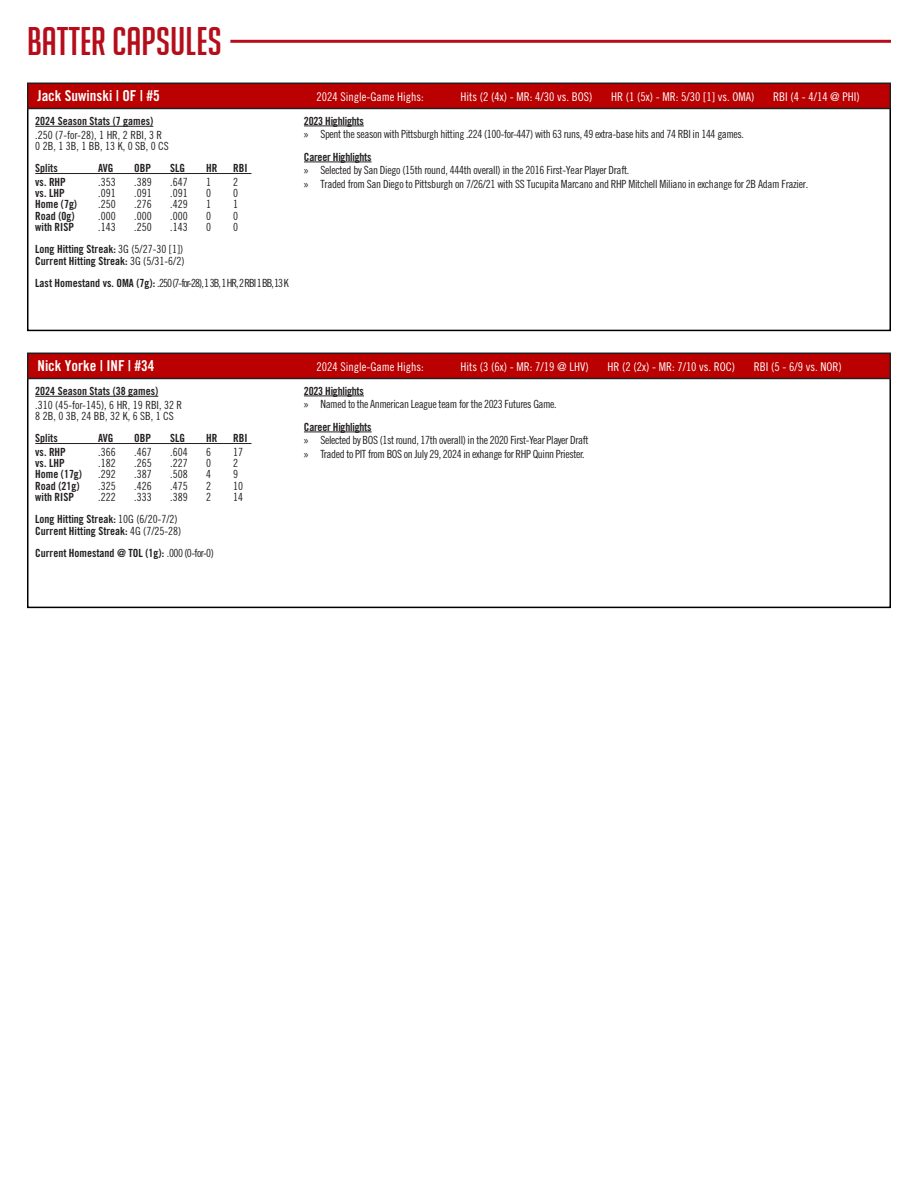
<style>
.page{position:relative;width:918px;height:1188px;background:#fff}
.page>*{position:absolute;margin:0;border:0;box-sizing:border-box;transform-origin:0 0}
.t1{font:39px "Big Noodle Titling";color:#b50e1a}
.t2{font:15px "Trade Gothic LT Std Bd Cn 20";color:#fff}
.t3{font:12px "Trade Gothic LT Std Cn 18";color:#fff}
.t4{font:11.25px "Trade Gothic LT Std Cn 18";letter-spacing:-.025em;color:#231f20}
.t5{font:11.25px "Trade Gothic LT Std Bd Cn 20";color:#231f20}
.t6{font:11.25px "Trade Gothic LT Std Cn 18";color:#231f20}
.t7{font:11.25px "Trade Gothic LT Std Bd Cn 20";letter-spacing:-.02em;color:#231f20}
.t8{font:11.25px "Trade Gothic LT Std Cn 18";letter-spacing:-.09em;color:#231f20}
.s1{font-family:"Trade Gothic LT Std Cn 18"}
.s2{font-family:"Trade Gothic LT Std Bd Cn 20"}
.s3{font-family:"Myriad Pro"}
</style>
<div class="page">
<hr style="left:230px;top:40px;width:661px;height:3px;background:#b50e1a">
<hr style="left:35px;top:396px;width:123px;height:1px;background:#231f20">
<hr style="left:35px;top:443px;width:216px;height:1px;background:#231f20">
<hr style="left:304px;top:396px;width:60px;height:1px;background:#231f20">
<hr style="left:304px;top:432px;width:68px;height:1px;background:#231f20">
<div style="left:28px;top:353px;width:862px;height:25px;background:#ba0000"></div>
<div style="left:27px;top:353px;width:864px;height:26px;border:2px solid #231f20"></div>
<hr style="left:35px;top:126px;width:118px;height:1px;background:#231f20">
<hr style="left:35px;top:173px;width:216px;height:1px;background:#231f20">
<hr style="left:304px;top:126px;width:60px;height:1px;background:#231f20">
<hr style="left:304px;top:162px;width:68px;height:1px;background:#231f20">
<div style="left:28px;top:83px;width:862px;height:25px;background:#ba0000"></div>
<div style="left:27px;top:83px;width:864px;height:26px;border:2px solid #231f20"></div>
<p class="t1" style="left:27px;top:20px;width:197px">baTTER CAPSULES</p>
<p class="t2" style="left:38px;top:87px;width:124px">Jack Suwinski | OF | #5</p>
<p class="t3" style="left:316px;top:90px;width:109px">2024 Single-Game Highs:</p>
<p class="t3" style="left:460px;top:90px;width:133px">Hits (2 (4x) - MR: 4/30 vs. BOS)</p>
<p class="t3" style="left:611px;top:90px;width:145px">HR (1 (5x) - MR: 5/30 [1] vs. OMA)</p>
<p class="t3" style="left:773px;top:90px;width:88px">RBI (4 - 4/14 @ PHI)</p>
<p class="t5" style="left:35px;top:114px;width:120px">2024 Season Stats (7 games)</p>
<p class="t6" style="left:35px;top:128px;width:129px">.250 (7-for-28), 1 HR, 2 RBI, 3 R</p>
<p class="t6" style="left:35px;top:139px;width:135px">0 2B, 1 3B, 1 BB, 13 K, 0 SB, 0 CS</p>
<p class="t5" style="left:35px;top:162px;width:24px">Splits</p>
<p class="t5" style="left:98px;top:162px;width:17px">AVG</p>
<p class="t5" style="left:134px;top:162px;width:18px">OBP</p>
<p class="t5" style="left:170px;top:162px;width:16px">SLG</p>
<p class="t5" style="left:206px;top:162px;width:13px">HR</p>
<p class="t5" style="left:233px;top:162px;width:16px">RBI</p>
<p class="t5" style="left:35px;top:175px;width:32px">vs. RHP</p>
<p class="t4" style="left:98px;top:175px;width:19px">.353</p>
<p class="t4" style="left:134px;top:175px;width:19px">.389</p>
<p class="t4" style="left:170px;top:175px;width:19px">.647</p>
<p class="t4" style="left:206px;top:175px;width:6px">1</p>
<p class="t4" style="left:233px;top:175px;width:6px">2</p>
<p class="t5" style="left:35px;top:186px;width:31px">vs. LHP</p>
<p class="t4" style="left:98px;top:186px;width:19px">.091</p>
<p class="t4" style="left:134px;top:186px;width:19px">.091</p>
<p class="t4" style="left:170px;top:186px;width:19px">.091</p>
<p class="t4" style="left:206px;top:186px;width:6px">0</p>
<p class="t4" style="left:233px;top:186px;width:6px">0</p>
<p class="t5" style="left:35px;top:198px;width:43px">Home (7g)</p>
<p class="t4" style="left:98px;top:198px;width:19px">.250</p>
<p class="t4" style="left:134px;top:198px;width:19px">.276</p>
<p class="t4" style="left:170px;top:198px;width:19px">.429</p>
<p class="t4" style="left:206px;top:198px;width:6px">1</p>
<p class="t4" style="left:233px;top:198px;width:6px">1</p>
<p class="t5" style="left:35px;top:209px;width:41px">Road (0g)</p>
<p class="t4" style="left:98px;top:209px;width:19px">.000</p>
<p class="t4" style="left:134px;top:209px;width:19px">.000</p>
<p class="t4" style="left:170px;top:209px;width:19px">.000</p>
<p class="t4" style="left:206px;top:209px;width:6px">0</p>
<p class="t4" style="left:233px;top:209px;width:6px">0</p>
<p class="t5" style="left:35px;top:220px;width:40px">with RISP</p>
<p class="t4" style="left:98px;top:220px;width:19px">.143</p>
<p class="t4" style="left:134px;top:220px;width:19px">.250</p>
<p class="t4" style="left:170px;top:220px;width:19px">.143</p>
<p class="t4" style="left:206px;top:220px;width:6px">0</p>
<p class="t4" style="left:233px;top:220px;width:6px">0</p>
<p class="t5" style="left:35px;top:243px;width:150px">Long Hitting Streak: <span class="s1">3G (5/27-30 [1])</span></p>
<p class="t5" style="left:35px;top:254px;width:151px">Current Hitting Streak: <span class="s1">3G (5/31-6/2)</span></p>
<p class="t8" style="left:35px;top:276px;width:255px"><span class="s2">Last Homestand vs. OMA (7g):</span> .250 (7-for-28),1 3B,1 HR,2 RBI1 BB,13 K</p>
<p class="t7" style="left:304px;top:114px;width:61px">2023 Highlights</p>
<p class="t4" style="left:304px;top:128px;width:442px"><span class="s3">»</span> Spent the season with Pittsburgh hitting .224 (100-for-447) with 63 runs, 49 extra-base hits and 74 RBI in 144 games.</p>
<p class="t7" style="left:304px;top:150px;width:69px">Career Highlights</p>
<p class="t4" style="left:304px;top:164px;width:327px"><span class="s3">»</span> Selected by San Diego (15th round, 444th overall) in the 2016 First-Year Player Draft.</p>
<p class="t4" style="left:304px;top:177px;width:506px"><span class="s3">»</span> Traded from San Diego to Pittsburgh on 7/26/21 with SS Tucupita Marcano and RHP Mitchell Miliano in exchange for 2B Adam Frazier.</p>
<p class="t2" style="left:38px;top:357px;width:119px">Nick Yorke | INF | #34</p>
<p class="t3" style="left:316px;top:360px;width:109px">2024 Single-Game Highs:</p>
<p class="t3" style="left:460px;top:360px;width:130px">Hits (3 (6x) - MR: 7/19 @ LHV)</p>
<p class="t3" style="left:607px;top:360px;width:129px">HR (2 (2x) - MR: 7/10 vs. ROC)</p>
<p class="t3" style="left:754px;top:360px;width:89px">RBI (5 - 6/9 vs. NOR)</p>
<p class="t5" style="left:35px;top:384px;width:125px">2024 Season Stats (38 games)</p>
<p class="t6" style="left:35px;top:398px;width:148px">.310 (45-for-145), 6 HR, 19 RBI, 32 R</p>
<p class="t6" style="left:35px;top:409px;width:140px">8 2B, 0 3B, 24 BB, 32 K, 6 SB, 1 CS</p>
<p class="t5" style="left:35px;top:432px;width:24px">Splits</p>
<p class="t5" style="left:98px;top:432px;width:17px">AVG</p>
<p class="t5" style="left:134px;top:432px;width:18px">OBP</p>
<p class="t5" style="left:170px;top:432px;width:16px">SLG</p>
<p class="t5" style="left:206px;top:432px;width:13px">HR</p>
<p class="t5" style="left:233px;top:432px;width:16px">RBI</p>
<p class="t5" style="left:35px;top:445px;width:32px">vs. RHP</p>
<p class="t4" style="left:98px;top:445px;width:19px">.366</p>
<p class="t4" style="left:134px;top:445px;width:19px">.467</p>
<p class="t4" style="left:170px;top:445px;width:19px">.604</p>
<p class="t4" style="left:206px;top:445px;width:6px">6</p>
<p class="t4" style="left:233px;top:445px;width:11px">17</p>
<p class="t5" style="left:35px;top:456px;width:31px">vs. LHP</p>
<p class="t4" style="left:98px;top:456px;width:19px">.182</p>
<p class="t4" style="left:134px;top:456px;width:19px">.265</p>
<p class="t4" style="left:170px;top:456px;width:19px">.227</p>
<p class="t4" style="left:206px;top:456px;width:6px">0</p>
<p class="t4" style="left:233px;top:456px;width:6px">2</p>
<p class="t5" style="left:35px;top:468px;width:48px">Home (17g)</p>
<p class="t4" style="left:98px;top:468px;width:19px">.292</p>
<p class="t4" style="left:134px;top:468px;width:19px">.387</p>
<p class="t4" style="left:170px;top:468px;width:19px">.508</p>
<p class="t4" style="left:206px;top:468px;width:6px">4</p>
<p class="t4" style="left:233px;top:468px;width:6px">9</p>
<p class="t5" style="left:35px;top:479px;width:46px">Road (21g)</p>
<p class="t4" style="left:98px;top:479px;width:19px">.325</p>
<p class="t4" style="left:134px;top:479px;width:19px">.426</p>
<p class="t4" style="left:170px;top:479px;width:19px">.475</p>
<p class="t4" style="left:206px;top:479px;width:6px">2</p>
<p class="t4" style="left:233px;top:479px;width:11px">10</p>
<p class="t5" style="left:35px;top:490px;width:40px">with RISP</p>
<p class="t4" style="left:98px;top:490px;width:19px">.222</p>
<p class="t4" style="left:134px;top:490px;width:19px">.333</p>
<p class="t4" style="left:170px;top:490px;width:19px">.389</p>
<p class="t4" style="left:206px;top:490px;width:6px">2</p>
<p class="t4" style="left:233px;top:490px;width:11px">14</p>
<p class="t5" style="left:35px;top:513px;width:144px">Long Hitting Streak: <span class="s1">10G (6/20-7/2)</span></p>
<p class="t5" style="left:35px;top:524px;width:148px">Current Hitting Streak: <span class="s1">4G (7/25-28)</span></p>
<p class="t5" style="left:35px;top:546px;width:180px">Current Homestand @ TOL (1g): <span class="s1">.000 (0-for-0)</span></p>
<p class="t7" style="left:304px;top:384px;width:61px">2023 Highlights</p>
<p class="t4" style="left:304px;top:398px;width:254px"><span class="s3">»</span> Named to the Anmerican League team for the 2023 Futures Game.</p>
<p class="t7" style="left:304px;top:420px;width:69px">Career Highlights</p>
<p class="t4" style="left:304px;top:434px;width:286px"><span class="s3">»</span> Selected by BOS (1st round, 17th overall) in the 2020 First-Year Player Draft</p>
<p class="t4" style="left:304px;top:447px;width:282px"><span class="s3">»</span> Traded to PIT from BOS on July 29, 2024 in exhange for RHP Quinn Priester.</p>
</div>
